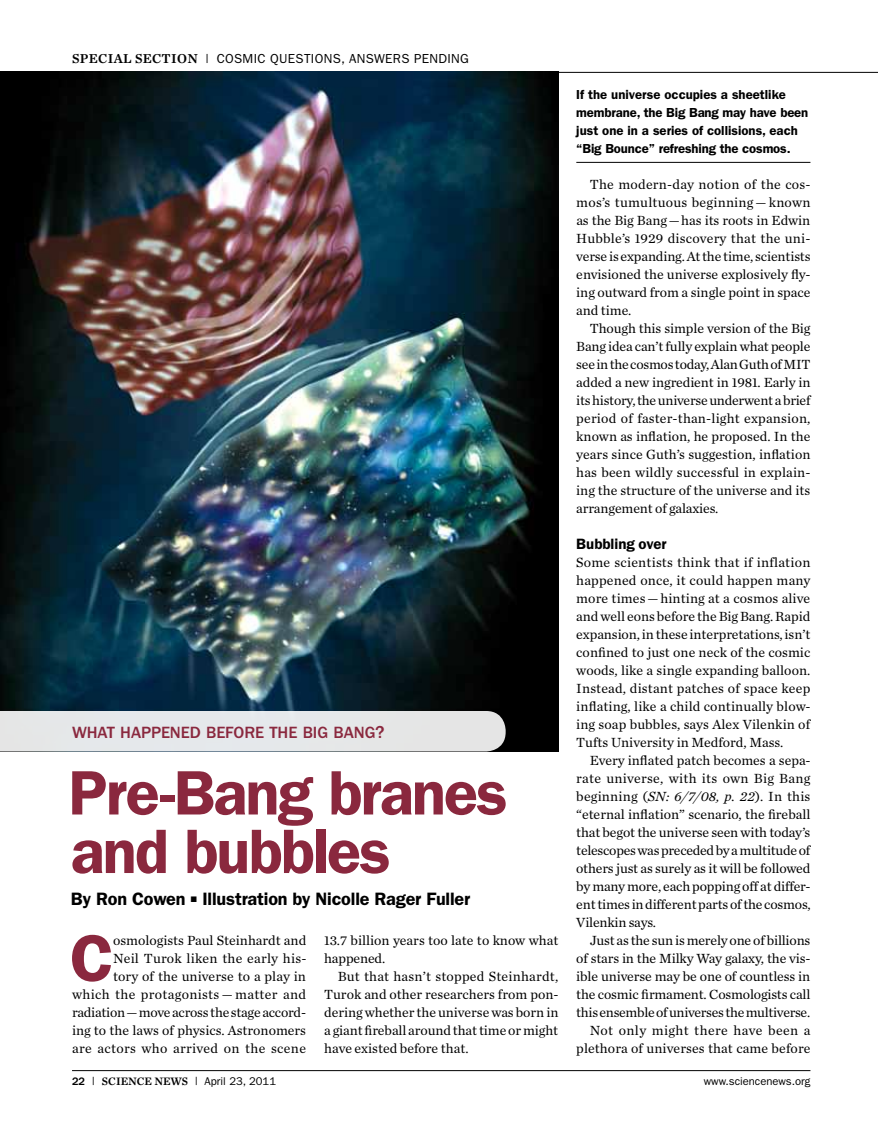
<style>
.page{position:relative;width:878px;height:1134px;background:#fff}
.page>*{position:absolute;margin:0;border:0;box-sizing:border-box;transform-origin:0 0}
.t1{font:600 66.3px "ITC Franklin Gothic Std";color:#8a283e}
.t2{font:600 63px/58.5px "ITC Franklin Gothic Std";letter-spacing:-.03em;color:#8a283e}
.t3{font:600 18px "ITC Franklin Gothic Std";letter-spacing:-.01em;color:#000}
.t4{font:500 16.8px "ITC Franklin Gothic Std";letter-spacing:-.005em;color:#8a283e}
.t5{font:600 15px "ITC Franklin Gothic Std";color:#000}
.t6{font:13.8px/18px "Chronicle Text G1";letter-spacing:-.005em;color:#000;text-align:justify}
.t7{font:600 13.2px/18px "ITC Franklin Gothic Std";color:#000}
.t8{font:13.2px "ITC Franklin Gothic Std";letter-spacing:.025em;color:#000}
.t9{font:11.25px "ITC Franklin Gothic Std";color:#000}
.s1{font-family:"Chronicle Text G1 Semi";font-size:13.5px}
.s2{font-family:"Chronicle Text G1 Semi";font-size:10.05px}
.s3{font-size:18px}
.s4{font-style:italic}
.s5{font-weight:500}
.s6{font-family:"Chronicle Text G1 Semi"}
</style>
<div class="page">
<hr style="left:72px;top:72px;width:806px;height:1px;background:#000">
<hr style="left:72px;top:1070px;width:738px;height:1px;background:#000">
<img style="left:0;top:72px;width:558px;height:680px">
<div style="left:0;top:711px;width:505px;height:41px;background:#e5e8e9"></div>
<hr style="left:576px;top:162px;width:234px;height:1px;background:#000">
<p class="t8" style="left:72px;top:51px;width:398px"><span class="s1">SPECIAL SECTION</span> <span class="s2">|</span> COSMIC QUESTIONS, ANSWERS PENDING</p>
<p class="t4" style="left:72px;top:723px;width:314px">WHAT HAPPENED BEFORE THE BIG BANG<span class="s3">?</span></p>
<h2 class="t2" style="left:68px;top:764px;width:441px">Pre-Bang branes and bubbles</h2>
<h3 class="t3" style="left:71px;top:888px;width:401px">By Ron Cowen <sup>s</sup> Illustration by Nicolle Rager Fuller</h3>
<h1 class="t1" style="left:70px;top:919px;width:45px">C</h1>
<p class="t6" style="left:72px;top:931px;width:236px;text-align:right">osmologists Paul Steinhardt and<br>Neil Turok liken the early his-<br>tory of the universe to a play in<br>which the protagonists — matter and radiation—move across the stage accord&shy;ing to the laws of physics. Astronomers are actors who arrived on the scene</p>
<p class="t6" style="left:324px;top:931px;width:236px">13.7 billion years too late to know what happened.</p>
<p class="t6" style="left:324px;top:967px;width:236px;text-indent:14px">But that hasn’t stopped Steinhardt, Turok and other researchers from pon&shy;dering whether the universe was born in a giant fireball around that time or might have existed before that.</p>
<p class="t7" style="left:576px;top:85px;width:233px">If the universe occupies a sheetlike membrane, the Big Bang may have been just one in a series of collisions, each “Big Bounce” refreshing the cosmos.</p>
<p class="t6" style="left:576px;top:175px;width:236px;text-indent:14px">The modern-day notion of the cos&shy;mos’s tumultuous beginning— known as the Big Bang—has its roots in Edwin Hubble’s 1929 discovery that the uni&shy;verse is expanding. At the time, scientists envisioned the universe explosively fly&shy;ing outward from a single point in space and time.</p>
<p class="t6" style="left:576px;top:319px;width:236px;text-indent:14px">Though this simple version of the Big Bang idea can’t fully explain what people see in the cosmos today, Alan Guth of MIT added a new ingredient in 1981. Early in its history, the universe underwent a brief period of faster-than-light expansion, known as inflation, he proposed. In the years since Guth’s suggestion, inflation has been wildly successful in explain&shy;ing the structure of the universe and its arrangement of galaxies.</p>
<p class="t5" style="left:576px;top:535px;width:92px">Bubbling over</p>
<p class="t6" style="left:576px;top:553px;width:236px">Some scientists think that if inflation happened once, it could happen many more times—hinting at a cosmos alive and well eons before the Big Bang. Rapid expansion, in these interpretations, isn’t confined to just one neck of the cosmic woods, like a single expanding balloon.<br>Instead, distant patches of space keep inflating, like a child continually blow&shy;ing soap bubbles, says Alex Vilenkin of Tufts University in Medford, Mass.</p>
<p class="t6" style="left:576px;top:751px;width:236px;text-indent:14px">Every inflated patch becomes a sepa&shy;rate universe, with its own Big Bang beginning (<span class="s4">SN: 6/7/08, p. 22</span>). In this “eternal inflation” scenario, the fireball that begot the universe seen with today’s telescopes was preceded by a multitude of others just as surely as it will be followed by many more, each popping off at differ&shy;ent times in different parts of the cosmos, Vilenkin says.</p>
<p class="t6" style="left:576px;top:931px;width:236px;text-align:right">Just as the sun is merely one of billions of stars in the Milky Way galaxy, the vis&shy;ible universe may be one of countless in the cosmic firmament. Cosmologists call this ensemble of universes the multiverse.<br>Not only might there have been a plethora of universes that came before</p>
<p class="t9" style="left:72px;top:1074px;width:205px"><span class="s5">22</span> <sup>|</sup> <span class="s6">SCIENCE NEWS</span> <sup>|</sup> APRIL 23, 2011</p>
<p class="t9" style="left:703px;top:1074px;width:108px">WWW.SCIENCENEWS.ORG</p>
</div>
